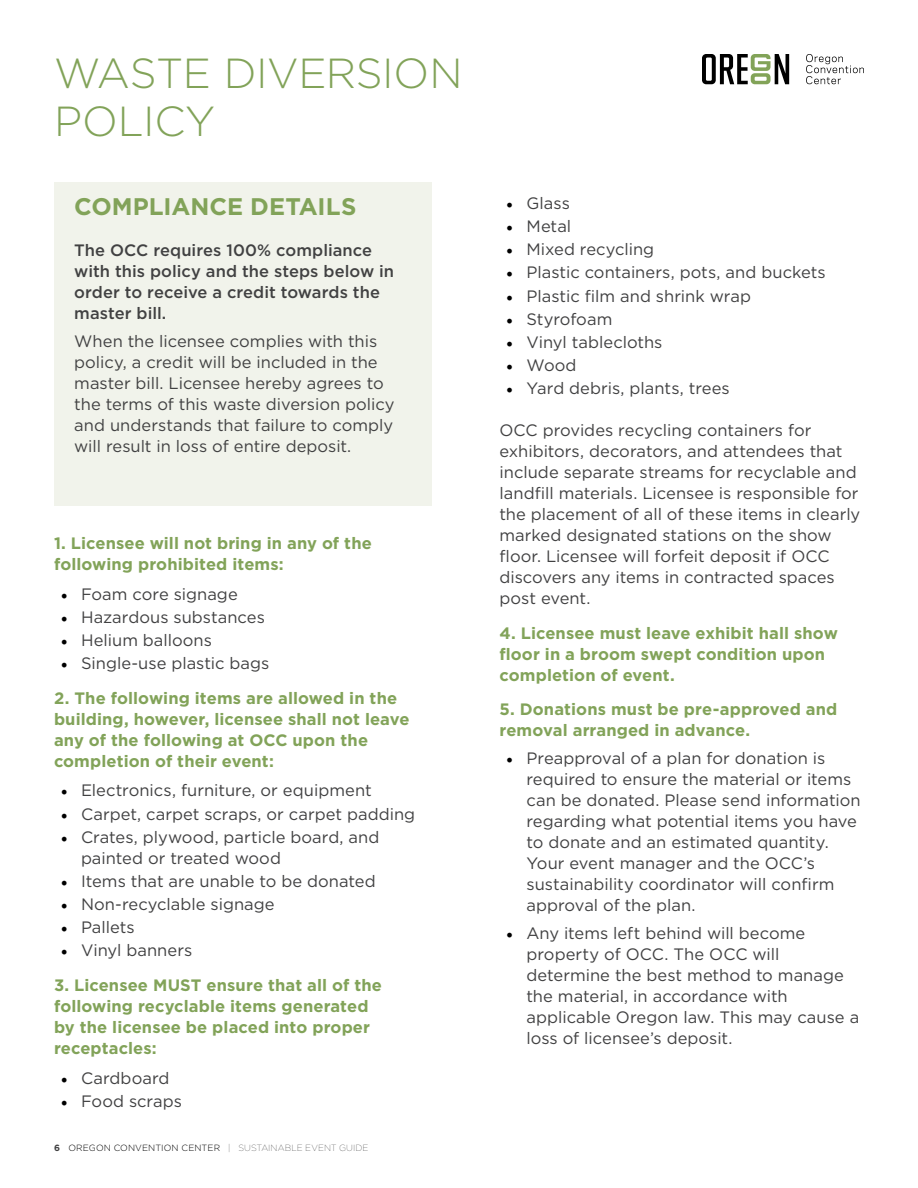
<style>
.page{position:relative;width:918px;height:1188px;background:#fff}
.page>*{position:absolute;margin:0;border:0;box-sizing:border-box;transform-origin:0 0}
.t1{font:300 42px "Gotham";letter-spacing:-.005em;color:#82a359}
.t2{font:700 24px "Gotham";color:#82a359}
.t3{font:16.5px/21px "Gotham";color:#414142}
.t4{font:700 16.5px/21px "Gotham";letter-spacing:.005em;color:#82a359}
.t5{font:500 16.5px/21px "Gotham";letter-spacing:.005em;color:#414142}
.t6{font:300 9px "Gotham";letter-spacing:.01em;color:#000}
.s1{font-family:"Minion Pro";font-size:18px;color:#000}
.s2{font-weight:700;color:#414142}
.s3{font-weight:100}
</style>
<div class="page">
<div style="left:54px;top:182px;width:378px;height:324px;background:#f1f3eb"></div>
<svg style="left:806px;top:54px;width:58px;height:30px"></svg>
<svg style="left:702px;top:54px;width:87px;height:30px"></svg>
<p class="t1" style="left:54px;top:46px;width:410px">WASTE DIVERSION</p>
<p class="t1" style="left:54px;top:94px;width:163px">POLICY</p>
<p class="t2" style="left:74px;top:191px;width:284px">COMPLIANCE DETAILS</p>
<p class="t5" style="left:74px;top:240px;width:321px">The OCC requires 100% compliance with this policy and the steps below in order to receive a credit towards the master bill.</p>
<p class="t3" style="left:74px;top:330px;width:322px">When the licensee complies with this policy, a credit will be included in the master bill. Licensee hereby agrees to the terms of this waste diversion policy and understands that failure to comply will result in loss of entire deposit.</p>
<p class="t4" style="left:54px;top:532px;width:319px">1. Licensee will not bring in any of the following prohibited items:</p>
<p class="t3" style="left:61px;top:583px;width:179px"><span class="s1">•</span> Foam core signage</p>
<p class="t3" style="left:61px;top:606px;width:206px"><span class="s1">•</span> Hazardous substances</p>
<p class="t3" style="left:61px;top:629px;width:153px"><span class="s1">•</span> Helium balloons</p>
<p class="t3" style="left:61px;top:652px;width:210px"><span class="s1">•</span> Single-use plastic bags</p>
<p class="t4" style="left:54px;top:687px;width:357px">2. The following items are allowed in the building, however, licensee shall not leave any of the following at OCC upon the completion of their event:</p>
<p class="t3" style="left:61px;top:780px;width:313px"><span class="s1">•</span> Electronics, furniture, or equipment</p>
<p class="t3" style="left:61px;top:803px;width:356px"><span class="s1">•</span> Carpet, carpet scraps, or carpet padding</p>
<p class="t3" style="left:81px;top:826px;width:300px;text-indent:-20px"><span class="s1">•</span> Crates, plywood, particle board, and painted or treated wood</p>
<p class="t3" style="left:61px;top:870px;width:317px"><span class="s1">•</span> Items that are unable to be donated</p>
<p class="t3" style="left:61px;top:893px;width:215px"><span class="s1">•</span> Non-recyclable signage</p>
<p class="t3" style="left:61px;top:917px;width:76px"><span class="s1">•</span> Pallets</p>
<p class="t3" style="left:61px;top:940px;width:133px"><span class="s1">•</span> Vinyl banners</p>
<p class="t4" style="left:54px;top:975px;width:330px">3. Licensee MUST ensure that all of the following recyclable items generated by the licensee be placed into proper receptacles:</p>
<p class="t3" style="left:61px;top:1067px;width:110px"><span class="s1">•</span> Cardboard</p>
<p class="t3" style="left:61px;top:1090px;width:123px"><span class="s1">•</span> Food scraps</p>
<p class="t6" style="left:54px;top:1142px;width:316px"><span class="s2">6</span> OREGON CONVENTION CENTER <span class="s3">| SUSTAINABLE EVENT GUIDE</span></p>
<p class="t3" style="left:506px;top:192px;width:65px"><span class="s1">•</span> Glass</p>
<p class="t3" style="left:506px;top:215px;width:67px"><span class="s1">•</span> Metal</p>
<p class="t3" style="left:506px;top:239px;width:149px"><span class="s1">•</span> Mixed recycling</p>
<p class="t3" style="left:506px;top:262px;width:321px"><span class="s1">•</span> Plastic containers, pots, and buckets</p>
<p class="t3" style="left:506px;top:285px;width:246px"><span class="s1">•</span> Plastic film and shrink wrap</p>
<p class="t3" style="left:506px;top:308px;width:108px"><span class="s1">•</span> Styrofoam</p>
<p class="t3" style="left:506px;top:331px;width:158px"><span class="s1">•</span> Vinyl tablecloths</p>
<p class="t3" style="left:506px;top:354px;width:72px"><span class="s1">•</span> Wood</p>
<p class="t3" style="left:506px;top:378px;width:225px"><span class="s1">•</span> Yard debris, plants, trees</p>
<p class="t3" style="left:500px;top:420px;width:362px">OCC provides recycling containers for exhibitors, decorators, and attendees that include separate streams for recyclable and landfill materials. Licensee is responsible for the placement of all of these items in clearly marked designated stations on the show floor. Licensee will forfeit deposit if OCC discovers any items in contracted spaces post event.</p>
<p class="t4" style="left:500px;top:622px;width:340px">4. Licensee must leave exhibit hall show floor in a broom swept condition upon completion of event.</p>
<p class="t4" style="left:500px;top:699px;width:339px">5. Donations must be pre-approved and removal arranged in advance.</p>
<p class="t3" style="left:526px;top:747px;width:336px;text-indent:-20px"><span class="s1">•</span> Preapproval of a plan for donation is required to ensure the material or items can be donated. Please send information regarding what potential items you have to donate and an estimated quantity.<br>Your event manager and the OCC’s sustainability coordinator will confirm approval of the plan.</p>
<p class="t3" style="left:526px;top:922px;width:334px;text-indent:-20px"><span class="s1">•</span> Any items left behind will become property of OCC. The OCC will determine the best method to manage the material, in accordance with applicable Oregon law. This may cause a loss of licensee’s deposit.</p>
</div>
